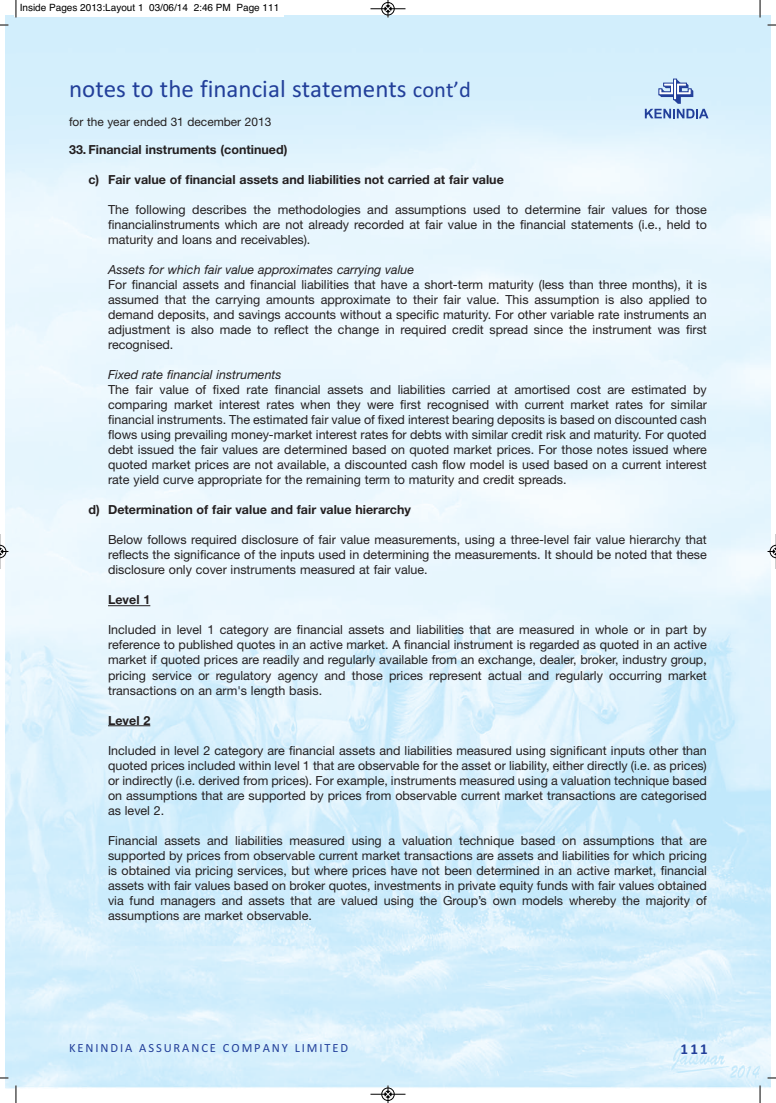
<style>
.page{position:relative;width:776px;height:1103px;background:#fff}
.page>*{position:absolute;margin:0;border:0;box-sizing:border-box;transform-origin:0 0}
.t1{font:25px "Calibri";color:#223f9a}
.t2{font:700 15px "Calibri";color:#223f9a}
.t3{font:12.5px/15px "Helvetica Neue";color:#231f20;text-align:justify}
.t4{font:700 12.5px "Helvetica Neue";color:#231f20}
.t5{font:italic 12.5px "Helvetica Neue";color:#231f20}
.t6{font:12.5px "Calibri";letter-spacing:.15em;color:#223f9a}
.t7{font:11.88px "Helvetica Neue";color:#231f20}
.t8{font:10px "Helvetica";color:#000}
.s1{font-size:22.5px}
</style>
<div class="page">
<img style="left:5px;top:15px;width:765px;height:1073px">
<svg style="left:645px;top:79px;width:64px;height:39px;background:#aec6e4"></svg>
<hr style="left:108px;top:605px;width:42px;height:1px;background:#231f20">
<hr style="left:108px;top:725px;width:42px;height:1px;background:#231f20">
<div style="left:15px;top:0;width:269px;height:16px;background:#fff"></div>
<svg style="left:16px;top:0;width:1px;height:18px"></svg>
<svg style="left:760px;top:0;width:1px;height:18px"></svg>
<svg style="left:16px;top:1085px;width:1px;height:17px"></svg>
<svg style="left:760px;top:1085px;width:1px;height:17px"></svg>
<div style="left:381px;top:2px;width:14px;height:13px;border:1px solid #fff;border-radius:50%"></div>
<hr style="left:370px;top:9px;width:35px;height:1px;background:#000">
<div style="left:382px;top:2px;width:12px;height:13px;border:1px solid #000;border-radius:50%"></div>
<svg style="left:385px;top:0;width:6px;height:18px"></svg>
<div style="left:381px;top:1087px;width:14px;height:13px;border:1px solid #fff;border-radius:50%"></div>
<hr style="left:370px;top:1093px;width:35px;height:1px;background:#000">
<div style="left:382px;top:1087px;width:12px;height:13px;border:1px solid #000;border-radius:50%"></div>
<svg style="left:385px;top:1085px;width:6px;height:17px"></svg>
<hr style="left:0;top:534px;width:1px;height:35px;background:#000">
<svg style="left:0;top:545px;width:8px;height:13px"></svg>
<hr style="left:775px;top:534px;width:1px;height:35px;background:#000">
<svg style="left:768px;top:545px;width:8px;height:13px"></svg>
<p class="t8" style="left:20px;top:4px;width:261px">Inside Pages 2013:Layout 1 03/06/14 2:46 PM Page 111</p>
<h1 class="t1" style="left:69px;top:80px;width:403px">notes to the financial statements <span class="s1">cont’d</span></h1>
<p class="t7" style="left:69px;top:117px;width:204px">for the year ended 31 december 2013</p>
<p class="t4" style="left:69px;top:145px;width:220px">33. Financial instruments (continued)</p>
<p class="t4" style="left:88px;top:175px;width:417px">c) Fair value of financial assets and liabilities not carried at fair value</p>
<p class="t3" style="left:108px;top:203px;width:600px">The following describes the methodologies and assumptions used to determine fair values for those financialinstruments which are not already recorded at fair value in the financial statements (i.e., held to maturity and loans and receivables).</p>
<p class="t5" style="left:108px;top:265px;width:308px">Assets for which fair value approximates carrying value</p>
<p class="t3" style="left:108px;top:278px;width:600px">For financial assets and financial liabilities that have a short-term maturity (less than three months), it is assumed that the carrying amounts approximate to their fair value. This assumption is also applied to demand deposits, and savings accounts without a specific maturity. For other variable rate instruments an adjustment is also made to reflect the change in required credit spread since the instrument was first recognised.</p>
<p class="t5" style="left:108px;top:370px;width:175px">Fixed rate financial instruments</p>
<p class="t3" style="left:108px;top:383px;width:600px">The fair value of fixed rate financial assets and liabilities carried at amortised cost are estimated by comparing market interest rates when they were first recognised with current market rates for similar financial instruments. The estimated fair value of fixed interest bearing deposits is based on discounted cash flows using prevailing money-market interest rates for debts with similar credit risk and maturity. For quoted debt issued the fair values are determined based on quoted market prices. For those notes issued where quoted market prices are not available, a discounted cash flow model is used based on a current interest rate yield curve appropriate for the remaining term to maturity and credit spreads.</p>
<p class="t4" style="left:88px;top:505px;width:324px">d) Determination of fair value and fair value hierarchy</p>
<p class="t3" style="left:108px;top:533px;width:600px">Below follows required disclosure of fair value measurements, using a three-level fair value hierarchy that reflects the significance of the inputs used in determining the measurements. It should be noted that these disclosure only cover instruments measured at fair value.</p>
<p class="t4" style="left:108px;top:595px;width:44px">Level 1</p>
<p class="t3" style="left:108px;top:623px;width:600px">Included in level 1 category are financial assets and liabilities that are measured in whole or in part by reference to published quotes in an active market. A financial instrument is regarded as quoted in an active market if quoted prices are readily and regularly available from an exchange, dealer, broker, industry group, pricing service or regulatory agency and those prices represent actual and regularly occurring market transactions on an arm's length basis.</p>
<p class="t4" style="left:108px;top:715px;width:44px">Level 2</p>
<p class="t3" style="left:108px;top:743px;width:600px">Included in level 2 category are financial assets and liabilities measured using significant inputs other than quoted prices included within level 1 that are observable for the asset or liability, either directly (i.e. as prices) or indirectly (i.e. derived from prices). For example, instruments measured using a valuation technique based on assumptions that are supported by prices from observable current market transactions are categorised as level 2.</p>
<p class="t3" style="left:108px;top:833px;width:600px">Financial assets and liabilities measured using a valuation technique based on assumptions that are supported by prices from observable current market transactions are assets and liabilities for which pricing is obtained via pricing services, but where prices have not been determined in an active market, financial assets with fair values based on broker quotes, investments in private equity funds with fair values obtained via fund managers and assets that are valued using the Group’s own models whereby the majority of assumptions are market observable.</p>
<p class="t6" style="left:69px;top:1043px;width:281px">KENINDIA ASSURANCE COMPANY LIMITED</p>
<p class="t2" style="left:680px;top:1039px;width:29px">111</p>
</div>
